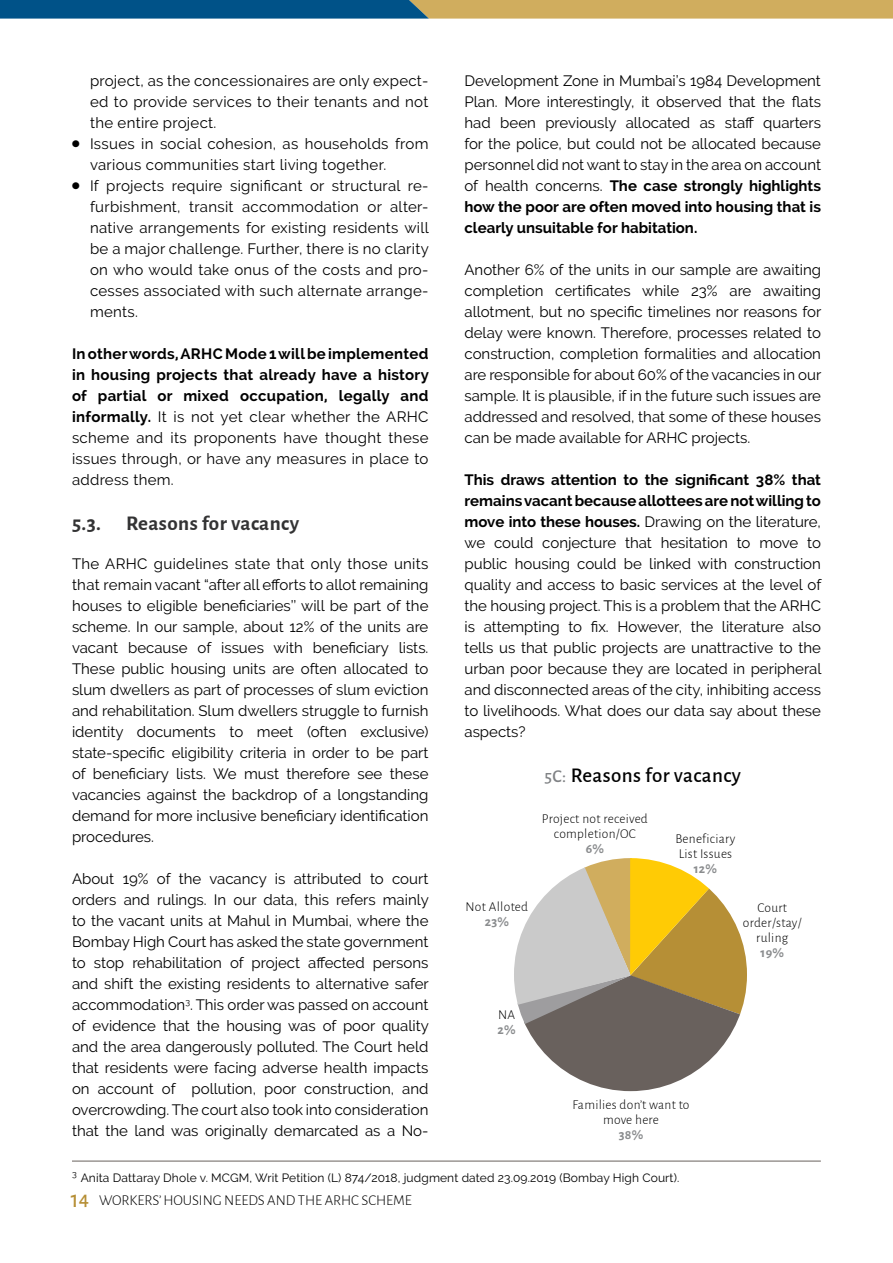
<style>
.page{position:relative;width:893px;height:1263px;background:#fff}
.page>*{position:absolute;margin:0;border:0;box-sizing:border-box;transform-origin:0 0}
.t1{font:700 21px "Alegreya Sans";letter-spacing:.02em;color:#333334}
.t2{font:500 21px "Alegreya Sans";letter-spacing:.02em;color:#000}
.t3{font:15px/21px "Raleway";color:#000;text-align:justify}
.t4{font:700 15px/21px "Raleway";letter-spacing:.02em;color:#000;text-align:justify}
.t5{font:15px/21px "Raleway";letter-spacing:.02em;color:#000}
.t6{font:300 15px "Alegreya Sans";letter-spacing:-.005em;color:#000}
.t7{font:300 13.5px/15px "Alegreya Sans";letter-spacing:.02em;color:#000;text-align:center}
.t8{font:700 13.5px "Alegreya Sans";letter-spacing:.02em;color:#8a8c8e}
.t9{font:12px "Raleway";letter-spacing:.01em;color:#000}
.s1{font-weight:400}
.s2{font-weight:700}
.s3{font-size:18px;color:#808285}
.s4{font-weight:500;font-size:21px;color:#b68f36}
</style>
<div class="page">
<svg style="left:0;top:0;width:893px;height:19px;background:#718574"></svg>
<svg style="left:514px;top:858px;width:233px;height:233px"></svg>
<hr style="left:72px;top:1161px;width:749px;height:1px;background:#69615d">
<p class="t3" style="left:90px;top:70px;width:340px">project, as the concessionaires are only expect&shy;ed to provide services to their tenants and not the entire project.</p>
<p class="t5" style="left:90px;top:133px;width:340px;text-indent:-18px">● Issues in social cohesion, as households from various communities start living together.</p>
<p class="t3" style="left:90px;top:175px;width:340px;text-indent:-18px">● If projects require significant or structural re&shy;furbishment, transit accommodation or alter&shy;native arrangements for existing residents will be a major challenge. Further, there is no clarity on who would take onus of the costs and pro&shy;cesses associated with such alternate arrange&shy;ments.</p>
<p class="t4" style="left:72px;top:343px;width:358px">In other words, ARHC Mode 1 will be implemented in housing projects that already have a history of partial or mixed occupation, legally and informally. <span class="s1">It is not yet clear whether the ARHC scheme and its proponents have thought these issues through, or have any measures in place to address them.</span></p>
<h1 class="t1" style="left:72px;top:508px;width:229px">5.3. Reasons for vacancy</h1>
<p class="t3" style="left:72px;top:553px;width:358px">The ARHC guidelines state that only those units that remain vacant “after all efforts to allot remaining houses to eligible beneficiaries’’ will be part of the scheme. In our sample, about 12% of the units are vacant because of issues with beneficiary lists.<br>These public housing units are often allocated to slum dwellers as part of processes of slum eviction and rehabilitation. Slum dwellers struggle to furnish identity documents to meet (often exclusive) state-specific eligibility criteria in order to be part of beneficiary lists. We must therefore see these vacancies against the backdrop of a longstanding demand for more inclusive beneficiary identification procedures.</p>
<p class="t3" style="left:72px;top:868px;width:358px">About 19% of the vacancy is attributed to court orders and rulings. In our data, this refers mainly to the vacant units at Mahul in Mumbai, where the Bombay High Court has asked the state government to stop rehabilitation of project affected persons and shift the existing residents to alternative safer accommodation<sup>3</sup>. This order was passed on account of evidence that the housing was of poor quality and the area dangerously polluted. The Court held that residents were facing adverse health impacts on account of pollution, poor construction, and overcrowding. The court also took into consideration that the land was originally demarcated as a No-</p>
<p class="t3" style="left:464px;top:70px;width:358px">Development Zone in Mumbai’s 1984 Development Plan. More interestingly, it observed that the flats had been previously allocated as staff quarters for the police, but could not be allocated because personnel did not want to stay in the area on account of health concerns. <span class="s2">The case strongly highlights how the poor are often moved into housing that is clearly unsuitable for habitation.</span></p>
<p class="t3" style="left:464px;top:259px;width:358px">Another 6% of the units in our sample are awaiting completion certificates while 23% are awaiting allotment, but no specific timelines nor reasons for delay were known. Therefore, processes related to construction, completion formalities and allocation are responsible for about 60% of the vacancies in our sample. It is plausible, if in the future such issues are addressed and resolved, that some of these houses can be made available for ARHC projects.</p>
<p class="t3" style="left:464px;top:469px;width:358px"><span class="s2">This draws attention to the significant 38% that remains vacant because allottees are not willing to move into these houses.</span> Drawing on the literature, we could conjecture that hesitation to move to public housing could be linked with construction quality and access to basic services at the level of the housing project. This is a problem that the ARHC is attempting to fix. However, the literature also tells us that public projects are unattractive to the urban poor because they are located in peripheral and disconnected areas of the city, inhibiting access to livelihoods. What does our data say about these aspects?</p>
<h1 class="t2" style="left:544px;top:761px;width:198px"><span class="s3">5C:</span> Reasons for vacancy</h1>
<p class="t7" style="left:542px;top:811px;width:107px">Project not received completion/OC</p>
<p class="t8" style="left:586px;top:839px;width:20px">6%</p>
<p class="t7" style="left:676px;top:830px;width:61px;text-align:left">Beneficiary<br>List Issues</p>
<p class="t8" style="left:694px;top:858px;width:25px">12%</p>
<p class="t7" style="left:466px;top:898px;width:64px">Not Alloted</p>
<p class="t8" style="left:485px;top:911px;width:26px">23%</p>
<p class="t7" style="left:743px;top:899px;width:60px">Court order/stay/ ruling</p>
<p class="t8" style="left:760px;top:942px;width:25px">19%</p>
<p class="t7" style="left:498px;top:1006px;width:19px">NA</p>
<p class="t8" style="left:497px;top:1019px;width:20px">2%</p>
<p class="t7" style="left:572px;top:1097px;width:119px">Families don’t want to move here</p>
<p class="t8" style="left:619px;top:1125px;width:26px">38%</p>
<p class="t9" style="left:72px;top:1171px;width:609px"><sup>3</sup> Anita Dattaray Dhole v. MCGM, Writ Petition (L) 874/2018, judgment dated 23.09.2019 (Bombay High Court).</p>
<p class="t6" style="left:71px;top:1191px;width:343px"><span class="s4">14</span> WORKERS’ HOUSING NEEDS AND THE ARHC SCHEME</p>
</div>
